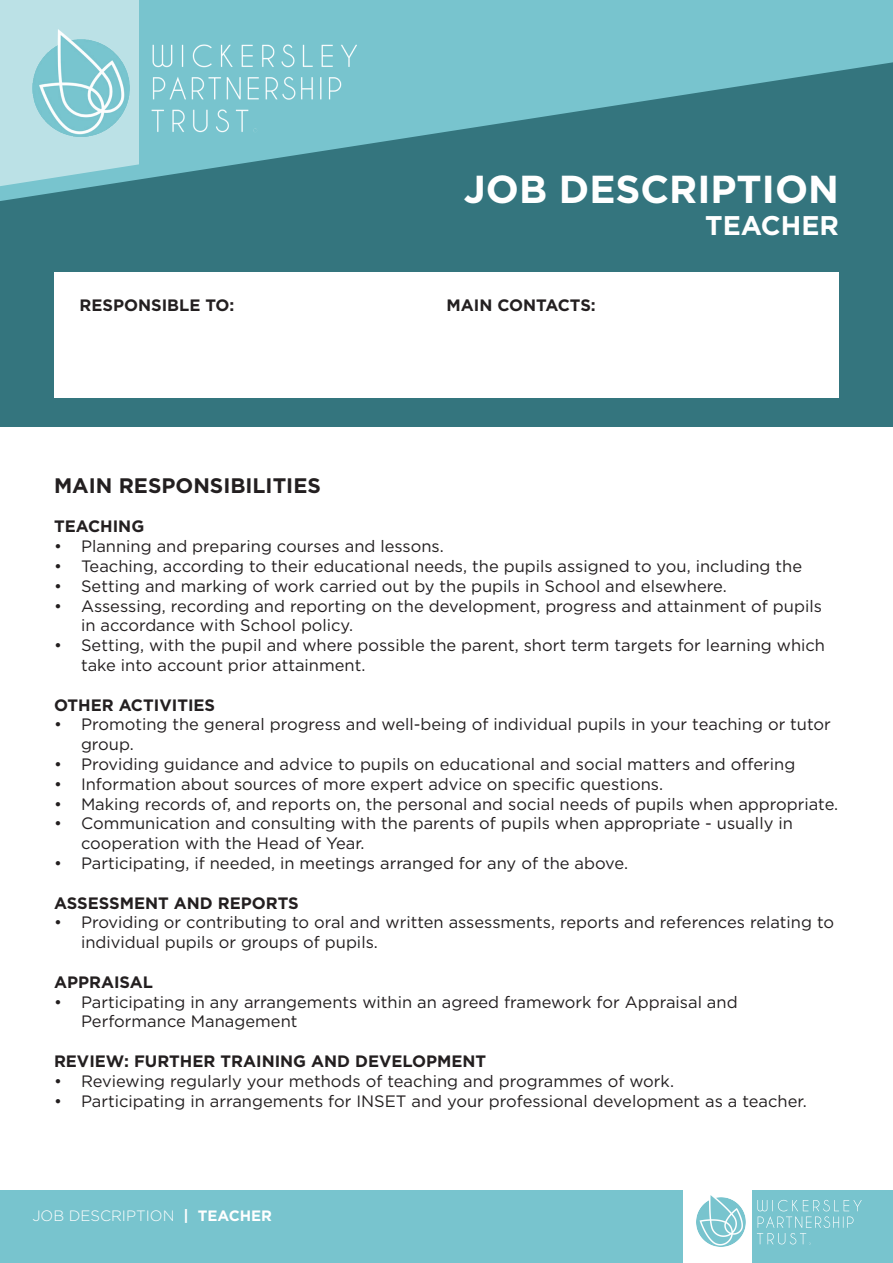
<style>
.page{position:relative;width:893px;height:1263px;background:#fff}
.page>*{position:absolute;margin:0;border:0;box-sizing:border-box;transform-origin:0 0}
.t1{font:700 39px "Gotham";color:#fff}
.t2{font:700 27px "Gotham";color:#fff}
.t3{font:700 21px "Gotham";color:#231f20}
.t4{font:16.5px/19.8px "Gotham";color:#231f20}
.t5{font:700 16.5px "Gotham";color:#231f20}
.t6{font:300 15px "Gotham";color:#fff}
.s1{font-weight:700}
</style>
<div class="page">
<div style="left:0;top:1190px;width:683px;height:73px;background:#78c4ce"></div>
<div style="left:752px;top:1190px;width:141px;height:73px;background:#78c4ce"></div>
<img style="left:696px;top:1195px;width:166px;height:52px">
<div style="left:0;top:29px;width:893px;height:398px;background:#34757e"></div>
<svg style="left:0;top:0;width:893px;height:201px;fill:#78c4ce"></svg>
<svg style="left:0;top:0;width:139px;height:192px;background:#aed9df"></svg>
<img style="left:32px;top:29px;width:324px;height:108px">
<div style="left:54px;top:272px;width:784px;height:125px;background:#fff"></div>
<p class="t1" style="left:464px;top:163px;width:377px">JOB DESCRIPTION</p>
<p class="t2" style="left:705px;top:208px;width:135px">TEACHER</p>
<p class="t5" style="left:79px;top:294px;width:156px">RESPONSIBLE TO:</p>
<p class="t5" style="left:446px;top:294px;width:151px">MAIN CONTACTS:</p>
<p class="t3" style="left:54px;top:471px;width:268px">MAIN RESPONSIBILITIES</p>
<p class="t5" style="left:54px;top:515px;width:92px">TEACHING</p>
<p class="t4" style="left:54px;top:536px;width:391px">• Planning and preparing courses and lessons.</p>
<p class="t4" style="left:54px;top:556px;width:750px">• Teaching, according to their educational needs, the pupils assigned to you, including the</p>
<p class="t4" style="left:54px;top:576px;width:674px">• Setting and marking of work carried out by the pupils in School and elsewhere.</p>
<p class="t4" style="left:81px;top:595px;width:742px;text-indent:-27px">• Assessing, recording and reporting on the development, progress and attainment of pupils in accordance with School policy.</p>
<p class="t4" style="left:81px;top:635px;width:746px;text-indent:-27px">• Setting, with the pupil and where possible the parent, short term targets for learning which take into account prior attainment.</p>
<p class="t5" style="left:54px;top:694px;width:163px">OTHER ACTIVITIES</p>
<p class="t4" style="left:81px;top:714px;width:751px;text-indent:-27px">• Promoting the general progress and well-being of individual pupils in your teaching or tutor group.</p>
<p class="t4" style="left:54px;top:754px;width:743px">• Providing guidance and advice to pupils on educational and social matters and offering</p>
<p class="t4" style="left:54px;top:774px;width:611px">• Information about sources of more expert advice on specific questions.</p>
<p class="t4" style="left:54px;top:793px;width:786px">• Making records of, and reports on, the personal and social needs of pupils when appropriate.</p>
<p class="t4" style="left:81px;top:813px;width:713px;text-indent:-27px">• Communication and consulting with the parents of pupils when appropriate - usually in cooperation with the Head of Year.</p>
<p class="t4" style="left:54px;top:853px;width:576px">• Participating, if needed, in meetings arranged for any of the above.</p>
<p class="t5" style="left:54px;top:892px;width:246px">ASSESSMENT AND REPORTS</p>
<p class="t4" style="left:81px;top:912px;width:755px;text-indent:-27px">• Providing or contributing to oral and written assessments, reports and references relating to individual pupils or groups of pupils.</p>
<p class="t5" style="left:54px;top:971px;width:101px">APPRAISAL</p>
<p class="t4" style="left:81px;top:991px;width:658px;text-indent:-27px">• Participating in any arrangements within an agreed framework for Appraisal and<br>Performance Management</p>
<p class="t5" style="left:54px;top:1050px;width:434px">REVIEW: FURTHER TRAINING AND DEVELOPMENT</p>
<p class="t4" style="left:54px;top:1071px;width:622px">• Reviewing regularly your methods of teaching and programmes of work.</p>
<p class="t4" style="left:54px;top:1090px;width:754px">• Participating in arrangements for INSET and your professional development as a teacher.</p>
<p class="t6" style="left:32px;top:1206px;width:241px">JOB DESCRIPTION <span class="s1">| TEACHER</span></p>
</div>
